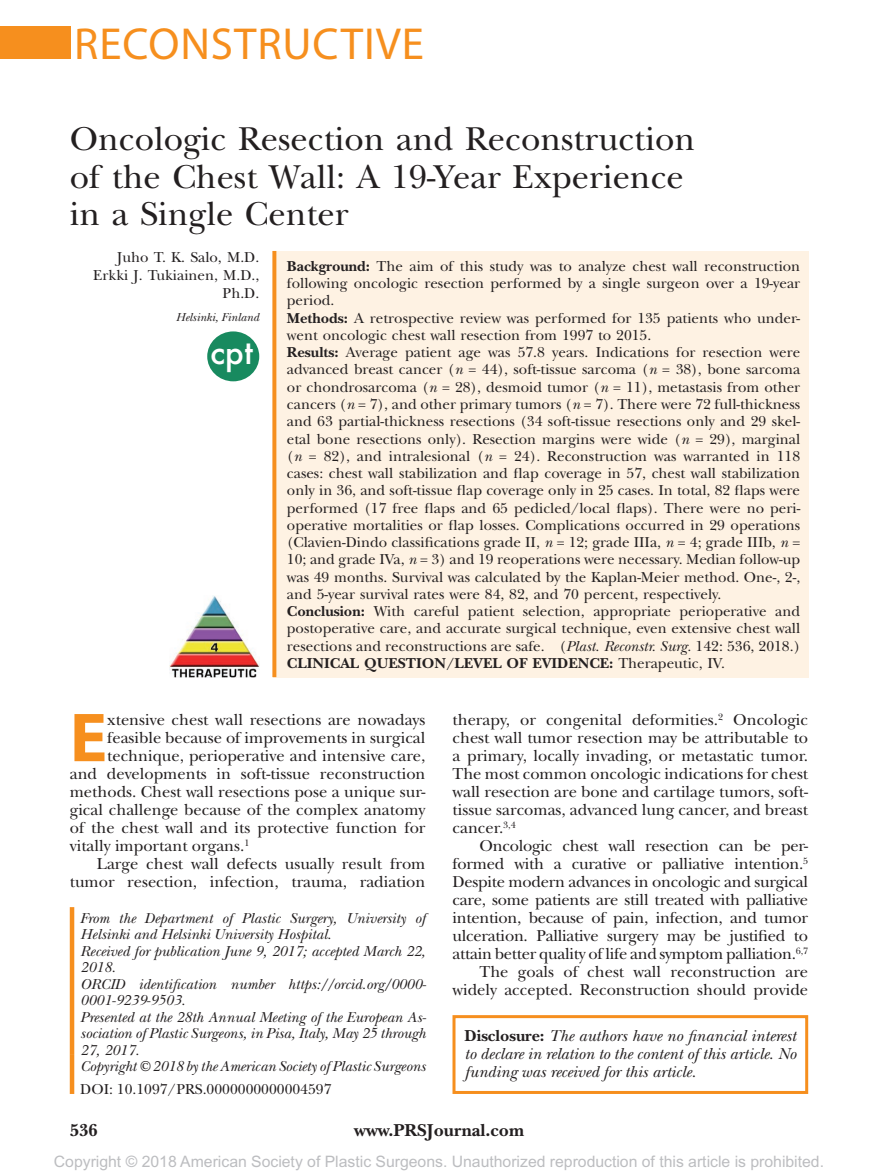
<style>
.page{position:relative;width:878px;height:1175px;background:#fff}
.page>*{position:absolute;margin:0;border:0;box-sizing:border-box;transform-origin:0 0}
.t1{font:700 69.9px "Myriad Pro";color:#f68f1e}
.t2{font:45px "Myriad Pro";letter-spacing:.02em;color:#f68f1e}
.t3{font:34.5px/37.5px "New Baskerville";color:#231f20}
.t4{font:500 31.5px "Futura";color:#fff}
.t5{font:700 18px "New Baskerville";color:#231f20}
.t6{font:16.5px/18px "New Baskerville";color:#231f20;text-align:justify}
.t7{font:italic 16.5px/18px "New Baskerville";color:#231f20;text-align:justify}
.t8{font:15.75px "Arial MT Std";color:#bcbdc0}
.t9{font:15px/17.2px "New Baskerville";color:#231f20;text-align:right}
.t10{font:italic 15px/16.5px "New Baskerville";color:#231f20}
.t11{font:italic 12px "New Baskerville";color:#231f20}
.s1{font-weight:700}
.s2{font-style:italic}
.s3{font-weight:700;font-style:normal}
</style>
<div class="page">
<div style="left:0;top:26px;width:70px;height:33px;background:#f68f1e"></div>
<div style="left:452px;top:1015px;width:356px;height:79px;border:3px solid #f68f1e"></div>
<hr style="left:70px;top:1054px;width:4px;height:40px;background:#f68f1e">
<div style="left:273px;top:251px;width:536px;height:426px;background:#fef2e3"></div>
<svg style="left:272px;top:251px;width:4px;height:426px;background:#f69a34"></svg>
<hr style="left:70px;top:907px;width:4px;height:147px;background:#f68f1e">
<img style="left:169px;top:596px;width:90px;height:81px">
<div style="left:207px;top:331px;width:52px;height:50px;background:#188a5f;border-radius:50%"></div>
<h2 class="t2" style="left:74px;top:16px;width:351px">RECONSTRUCTIVE</h2>
<h3 class="t3" style="left:70px;top:121px;width:626px">Oncologic Resection and Reconstruction of the Chest Wall: A 19-Year Experience in a Single Center</h3>
<p class="t9" style="left:93px;top:248px;width:167px;line-height:18px">Juho T. K. Salo, M.D.<br>Erkki J. Tukiainen, M.D.,<br>Ph.D.</p>
<p class="t11" style="left:176px;top:310px;width:85px">Helsinki, Finland</p>
<h3 class="t4" style="left:210px;top:331px;width:44px">cpt</h3>
<p class="t9" style="left:287px;top:257px;width:515px;text-align:left"><span class="s1">Background:</span> The aim of this study was to analyze chest wall reconstruction following oncologic resection performed by a single surgeon over a 19-year period.<br><span class="s1">Methods:</span> A retrospective review was performed for 135 patients who under&shy;went oncologic chest wall resection from 1997 to 2015.<br><span class="s1">Results:</span> Average patient age was 57.8 years. Indications for resection were advanced breast cancer (<span class="s2">n</span> = 44), soft-tissue sarcoma (<span class="s2">n</span> = 38), bone sarcoma or chondrosarcoma (<span class="s2">n</span> = 28), desmoid tumor (<span class="s2">n</span> = 11), metastasis from other cancers (<span class="s2">n</span> = 7), and other primary tumors (<span class="s2">n</span> = 7). There were 72 full-thickness and 63 partial-thickness resections (34 soft-tissue resections only and 29 skel&shy;etal bone resections only). Resection margins were wide (<span class="s2">n</span> = 29), marginal (<span class="s2">n</span> = 82), and intralesional (<span class="s2">n</span> = 24). Reconstruction was warranted in 118 cases: chest wall stabilization and flap coverage in 57, chest wall stabilization only in 36, and soft-tissue flap coverage only in 25 cases. In total, 82 flaps were performed (17 free flaps and 65 pedicled/local flaps). There were no peri&shy;operative mortalities or flap losses. Complications occurred in 29 operations (Clavien-Dindo classifications grade II, <span class="s2">n</span> = 12; grade IIIa, <span class="s2">n</span> = 4; grade IIIb, <span class="s2">n</span> = 10; and grade IVa, <span class="s2">n</span> = 3) and 19 reoperations were necessary. Median follow-up was 49 months. Survival was calculated by the Kaplan-Meier method. One-, 2-, and 5-year survival rates were 84, 82, and 70 percent, respectively.<br><span class="s1">Conclusion:</span> With careful patient selection, appropriate perioperative and postoperative care, and accurate surgical technique, even extensive chest wall resections and reconstructions are safe. (<span class="s2">Plast. Reconstr. Surg.</span> 142: 536, 2018.)<br><span class="s1">CLINICAL QUESTION/LEVEL OF EVIDENCE:</span> Therapeutic, IV.</p>
<h1 class="t1" style="left:70px;top:692px;width:39px">E</h1>
<p class="t6" style="left:107px;top:711px;width:320px">xtensive chest wall resections are nowadays</p>
<p class="t6" style="left:107px;top:729px;width:320px">feasible because of improvements in surgical</p>
<p class="t6" style="left:107px;top:747px;width:320px">technique, perioperative and intensive care,</p>
<p class="t6" style="left:70px;top:765px;width:357px">and developments in soft-tissue reconstruction</p>
<p class="t6" style="left:70px;top:783px;width:357px">methods. Chest wall resections pose a unique sur-</p>
<p class="t6" style="left:70px;top:801px;width:357px">gical challenge because of the complex anatomy</p>
<p class="t6" style="left:70px;top:819px;width:357px">of the chest wall and its protective function for</p>
<p class="t6" style="left:70px;top:837px;width:181px">vitally important organs.<sup>1</sup></p>
<p class="t6" style="left:97px;top:855px;width:330px">Large chest wall defects usually result from</p>
<p class="t6" style="left:70px;top:873px;width:357px">tumor resection, infection, trauma, radiation</p>
<p class="t10" style="left:80px;top:909px;width:347px">From the Department of Plastic Surgery, University of Helsinki and Helsinki University Hospital.<br>Received for publication June 9, 2017; accepted March 22, 2018.<br>ORCID identification number https://orcid.org/0000- 0001-9239-9503.<br>Presented at the 28th Annual Meeting of the European As&shy;sociation of Plastic Surgeons, in Pisa, Italy, May 25 through 27, 2017.</p>
<p class="t10" style="left:80px;top:1058px;width:347px">Copyright © 2018 by the American Society of Plastic Surgeons</p>
<p class="t9" style="left:80px;top:1080px;width:253px">DOI: 10.1097/PRS.0000000000004597</p>
<p class="t6" style="left:452px;top:711px;width:357px">therapy, or congenital deformities.<sup>2</sup> Oncologic chest wall tumor resection may be attributable to a primary, locally invading, or metastatic tumor.<br>The most common oncologic indications for chest wall resection are bone and cartilage tumors, soft&shy;tissue sarcomas, advanced lung cancer, and breast cancer.<sup>3,4</sup></p>
<p class="t6" style="left:452px;top:837px;width:357px;text-align:right">Oncologic chest wall resection can be per&shy;formed with a curative or palliative intention.<sup>5<br></sup>Despite modern advances in oncologic and surgical care, some patients are still treated with palliative intention, because of pain, infection, and tumor ulceration. Palliative surgery may be justified to attain better quality of life and symptom palliation.<sup>6,7<br></sup>The goals of chest wall reconstruction are widely accepted. Reconstruction should provide</p>
<p class="t7" style="left:464px;top:1027px;width:333px"><span class="s3">Disclosure:</span> The authors have no financial interest to declare in relation to the content of this article. No funding was received for this article.</p>
<p class="t5" style="left:70px;top:1119px;width:30px">536</p>
<p class="t5" style="left:354px;top:1119px;width:171px">www.PRSJournal.com</p>
<p class="t8" style="left:54px;top:1152px;width:771px">Copyright © 2018 American Society of Plastic Surgeons. Unauthorized reproduction of this article is prohibited.</p>
</div>
